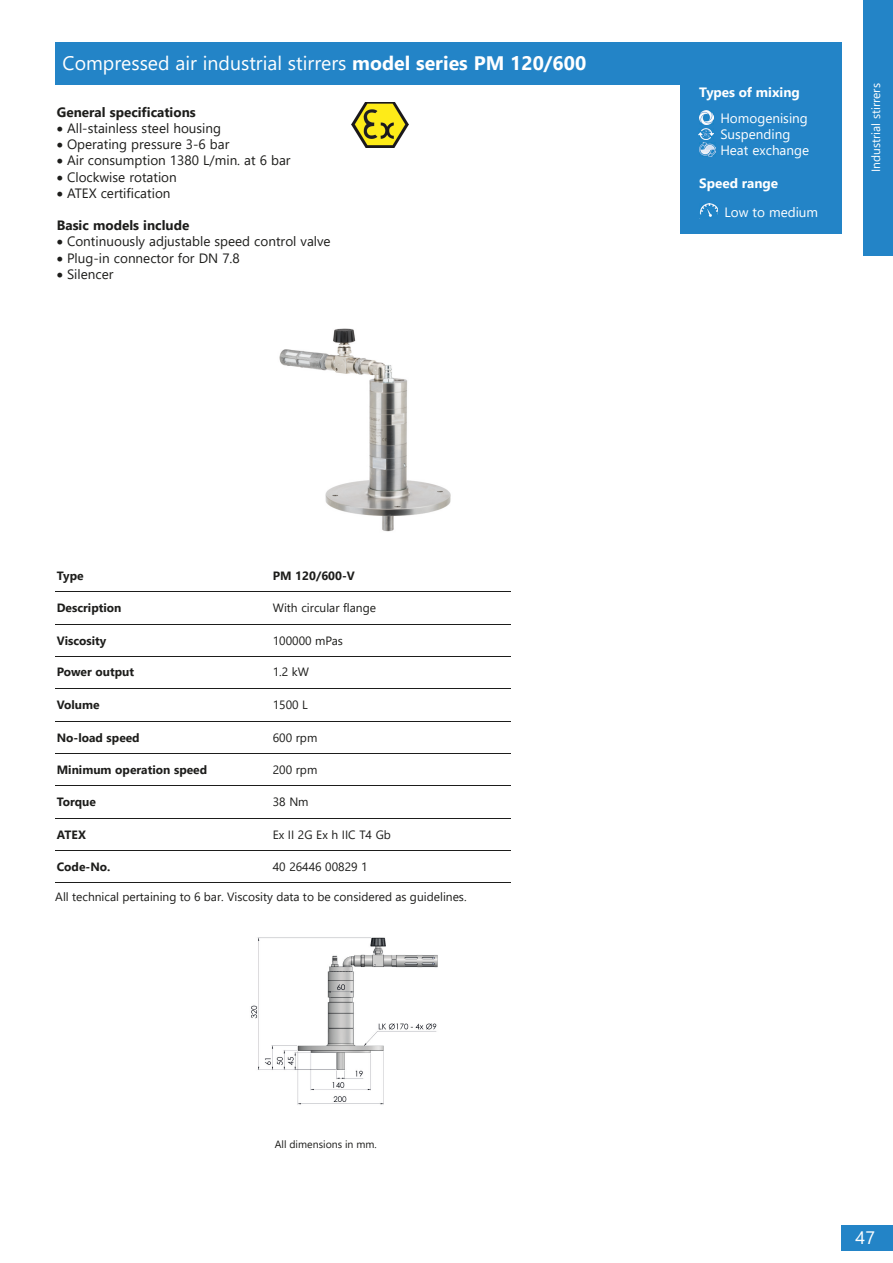
<style>
.page{position:relative;width:893px;height:1263px;background:#fff}
.page>*{position:absolute;margin:0;border:0;box-sizing:border-box;transform-origin:0 0}
.t1{font:19.5px "Segoe UI";color:#fff}
.t2{font:18px "Segoe UI";color:#fff}
.t3{font:13.5px "Segoe UI";color:#1d1d1b}
.t4{font:13.5px/16.2px "Segoe UI";color:#fff}
.t5{font:700 13.5px "Segoe UI";color:#1d1d1b}
.t6{font:700 13.5px "Segoe UI";color:#fff}
.t7{font:12px "Segoe UI";color:#1d1d1b}
.t8{font:700 12px "Segoe UI";color:#1d1d1b}
.t9{font:12px "Segoe UI";color:#fff}
.t10{font:10.5px "Segoe UI";color:#1d1d1b}
.s1{font-weight:700}
</style>
<div class="page">
<div style="left:55px;top:43px;width:787px;height:42px;background:#2384c7"></div>
<hr style="left:55px;top:591px;width:455px;height:1px;background:#1d1d1b">
<hr style="left:55px;top:624px;width:455px;height:1px;background:#1d1d1b">
<hr style="left:55px;top:656px;width:455px;height:1px;background:#1d1d1b">
<hr style="left:55px;top:688px;width:455px;height:1px;background:#1d1d1b">
<hr style="left:55px;top:721px;width:455px;height:1px;background:#1d1d1b">
<hr style="left:55px;top:753px;width:455px;height:1px;background:#1d1d1b">
<hr style="left:55px;top:785px;width:455px;height:1px;background:#1d1d1b">
<hr style="left:55px;top:818px;width:455px;height:1px;background:#1d1d1b">
<hr style="left:55px;top:850px;width:455px;height:1px;background:#1d1d1b">
<hr style="left:55px;top:882px;width:455px;height:1px;background:#1d1d1b">
<div style="left:680px;top:85px;width:162px;height:148px;background:#2384c7"></div>
<img style="left:699px;top:203px;width:19px;height:14px">
<img style="left:700px;top:110px;width:13px;height:14px">
<img style="left:699px;top:128px;width:15px;height:12px">
<img style="left:700px;top:143px;width:15px;height:13px">
<img style="left:352px;top:102px;width:56px;height:45px">
<img style="left:279px;top:328px;width:172px;height:204px">
<img style="left:251px;top:937px;width:187px;height:168px">
<div style="left:863px;top:0;width:30px;height:255px;background:#2384c7"></div>
<div style="left:842px;top:1225px;width:51px;height:25px;background:#2384c7"></div>
<h1 class="t1" style="left:63px;top:44px;width:525px">Compressed air industrial stirrers <span class="s1">model series PM 120/600</span></h1>
<p class="t5" style="left:57px;top:99px;width:141px">General specifications</p>
<p class="t3" style="left:57px;top:115px;width:166px">• All-stainless steel housing</p>
<p class="t3" style="left:57px;top:132px;width:174px">• Operating pressure 3-6 bar</p>
<p class="t3" style="left:57px;top:148px;width:235px">• Air consumption 1380 L/min. at 6 bar</p>
<p class="t3" style="left:57px;top:164px;width:122px">• Clockwise rotation</p>
<p class="t3" style="left:57px;top:180px;width:115px">• ATEX certification</p>
<p class="t5" style="left:57px;top:213px;width:134px">Basic models include</p>
<p class="t3" style="left:57px;top:229px;width:275px">• Continuously adjustable speed control valve</p>
<p class="t3" style="left:57px;top:245px;width:185px">• Plug-in connector for DN 7.8</p>
<p class="t3" style="left:57px;top:261px;width:58px">• Silencer</p>
<p class="t6" style="left:699px;top:79px;width:102px">Types of mixing</p>
<p class="t4" style="left:720px;top:109px;width:90px">Homogenising<br>Suspending<br>Heat exchange</p>
<p class="t6" style="left:699px;top:171px;width:81px">Speed range</p>
<p class="t4" style="left:724px;top:203px;width:95px">Low to medium</p>
<p class="t9" style="left:865px;top:172px;width:90px;rotate:-90deg">Industrial stirrers</p>
<p class="t8" style="left:57px;top:564px;width:28px">Type</p>
<p class="t8" style="left:57px;top:597px;width:66px">Description</p>
<p class="t8" style="left:57px;top:629px;width:51px">Viscosity</p>
<p class="t8" style="left:273px;top:564px;width:84px">PM 120/600-V</p>
<p class="t7" style="left:273px;top:597px;width:105px">With circular flange</p>
<p class="t7" style="left:273px;top:629px;width:72px">100000 mPas</p>
<p class="t8" style="left:57px;top:661px;width:79px">Power output</p>
<p class="t7" style="left:273px;top:661px;width:38px">1.2 kW</p>
<p class="t7" style="left:273px;top:693px;width:37px">1500 L</p>
<p class="t8" style="left:57px;top:693px;width:44px">Volume</p>
<p class="t8" style="left:57px;top:726px;width:84px">No-load speed</p>
<p class="t8" style="left:57px;top:758px;width:152px">Minimum operation speed</p>
<p class="t8" style="left:57px;top:791px;width:41px">Torque</p>
<p class="t8" style="left:57px;top:823px;width:31px">ATEX</p>
<p class="t8" style="left:57px;top:855px;width:55px">Code-No.</p>
<p class="t7" style="left:273px;top:726px;width:46px">600 rpm</p>
<p class="t7" style="left:273px;top:758px;width:46px">200 rpm</p>
<p class="t7" style="left:273px;top:791px;width:37px">38 Nm</p>
<p class="t7" style="left:273px;top:823px;width:120px">Ex II 2G Ex h IIC T4 Gb</p>
<p class="t7" style="left:273px;top:855px;width:96px">40 26446 00829 1</p>
<p class="t7" style="left:55px;top:885px;width:413px">All technical pertaining to 6 bar. Viscosity data to be considered as guidelines.</p>
<p class="t10" style="left:275px;top:1134px;width:104px">All dimensions in mm.</p>
<h2 class="t2" style="left:856px;top:1220px;width:21px">47</h2>
</div>
